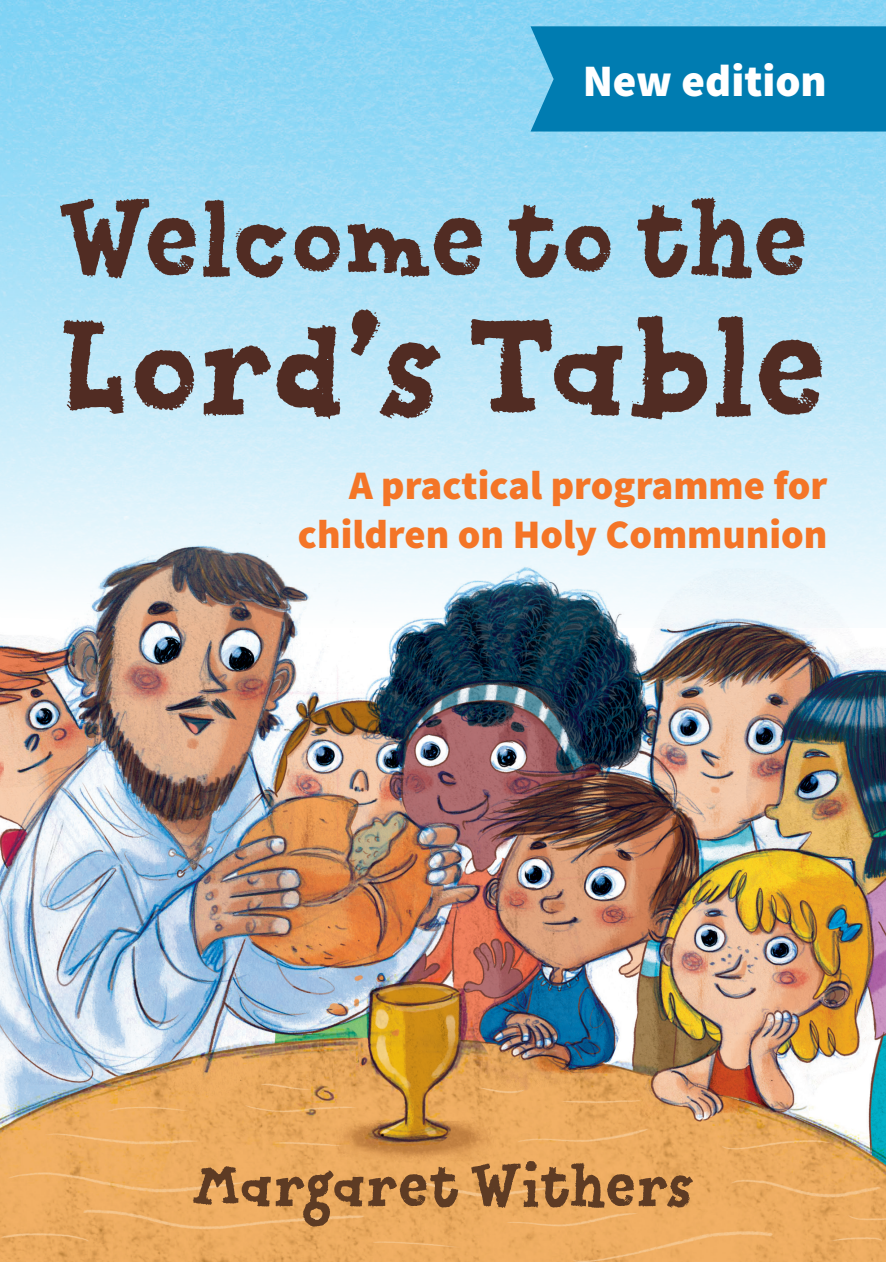
<style>
.page{position:relative;width:886px;height:1262px;background:#fff}
.page>*{position:absolute;margin:0;border:0;box-sizing:border-box;transform-origin:0 0}
.t1{font:141px "Canvas Text Serif";letter-spacing:-.015em;color:#512c23}
.t2{font:108px "Canvas Text Serif";letter-spacing:-.015em;color:#512c23}
.t3{font:60px "Canvas Text Serif";color:#5d3b24}
.t4{font:900 45px "Source Sans Pro";color:#fff}
.t5{font:900 40.5px/48.6px "Source Sans Pro";color:#f47527;text-align:right}
</style>
<div class="page">
<img style="left:0;top:627px;width:885px;height:634px">
<img style="left:0;top:0;width:885px;height:627px">
<div style="left:530px;top:26px;width:355px;height:105px;background:#007cb1"></div>
<p class="t4" style="left:582px;top:51px;width:245px">New edition</p>
<h2 class="t2" style="left:58px;top:175px;width:752px">Welcome to the</h2>
<h1 class="t1" style="left:58px;top:284px;width:770px">Lord’s Table</h1>
<p class="t5" style="left:298px;top:463px;width:531px">A practical programme for children on Holy Communion</p>
<h3 class="t3" style="left:192px;top:1150px;width:503px">Margaret Withers</h3>
</div>
